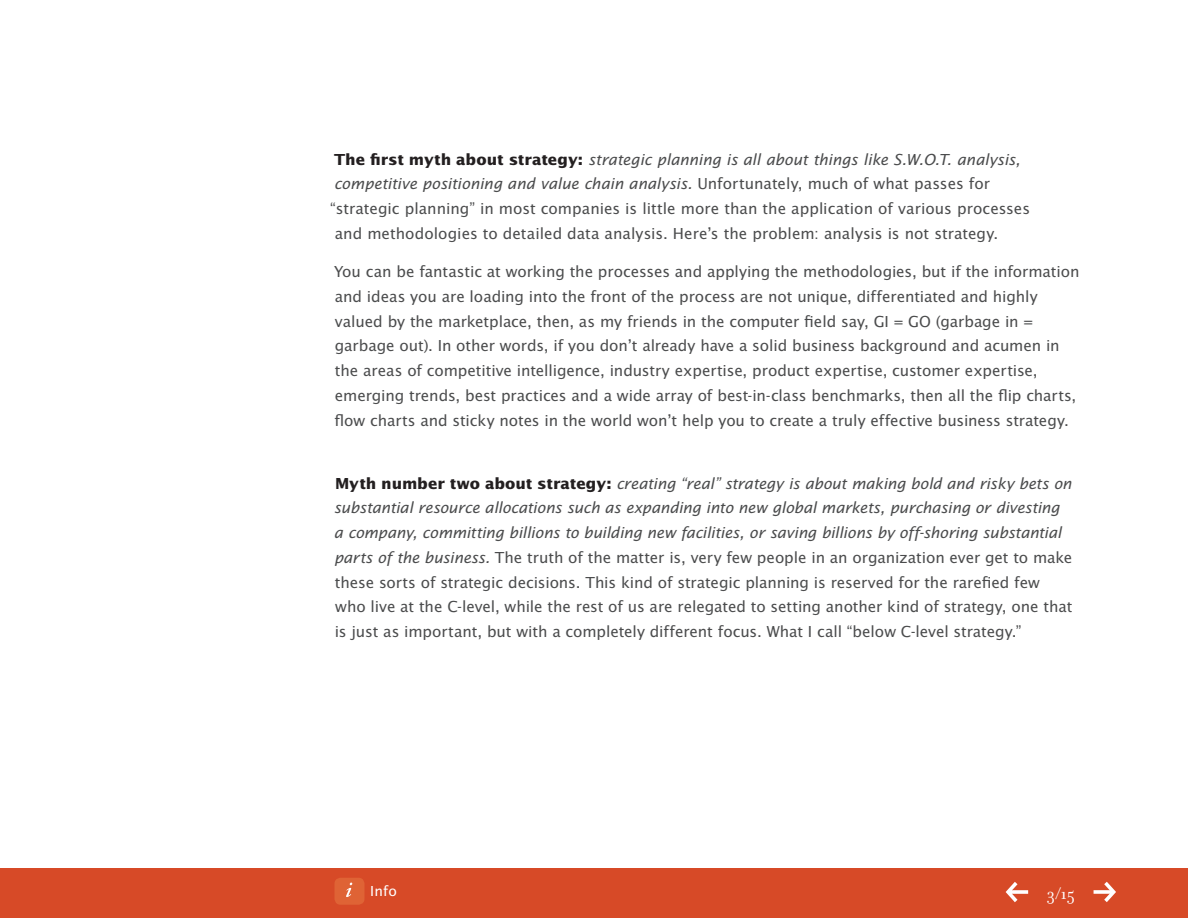
<style>
.page{position:relative;width:1188px;height:918px;background:#fff}
.page>*{position:absolute;margin:0;border:0;box-sizing:border-box;transform-origin:0 0}
.t1{font:18px "Filosofia OT";color:#fff}
.t2{font:16.5px/24.8px "Lucida Sans EFOP";letter-spacing:-.005em;color:#4b4c4d}
.t3{font:15px "Lucida Sans EFOP";color:#fff}
.s1{font-weight:700;color:#231f20}
.s2{font-style:italic}
</style>
<div class="page">
<div style="left:0;top:869px;width:1188px;height:49px;background:#d74a27"></div>
<div style="left:334px;top:878px;width:30px;height:27px;background:#df6335;border-radius:6px"></div>
<svg style="left:346px;top:883px;width:6px;height:14px"></svg>
<svg style="left:1006px;top:882px;width:22px;height:20px"></svg>
<svg style="left:1094px;top:882px;width:22px;height:20px"></svg>
<p class="t2" style="left:330px;top:148px;width:701px"><span class="s1">The first myth about strategy:</span> <span class="s2">strategic planning is all about things like S.W.O.T. analysis, competitive positioning and value chain analysis.</span> Unfortunately, much of what passes for “strategic planning” in most companies is little more than the application of various processes and methodologies to detailed data analysis. Here’s the problem: analysis is not strategy.</p>
<p class="t2" style="left:334px;top:260px;width:747px">You can be fantastic at working the processes and applying the methodologies, but if the information and ideas you are loading into the front of the process are not unique, differentiated and highly valued by the marketplace, then, as my friends in the computer field say, GI = GO (garbage in = garbage out). In other words, if you don’t already have a solid business background and acumen in the areas of competitive intelligence, industry expertise, product expertise, customer expertise, emerging trends, best practices and a wide array of best-in-class benchmarks, then all the flip charts, flow charts and sticky notes in the world won’t help you to create a truly effective business strategy.</p>
<p class="t2" style="left:334px;top:472px;width:740px"><span class="s1">Myth number two about strategy:</span> <span class="s2">creating “real” strategy is about making bold and risky bets on substantial resource allocations such as expanding into new global markets, purchasing or divesting a company, committing billions to building new facilities, or saving billions by off-shoring substantial parts of the business.</span> The truth of the matter is, very few people in an organization ever get to make these sorts of strategic decisions. This kind of strategic planning is reserved for the rarefied few who live at the C-level, while the rest of us are relegated to setting another kind of strategy, one that is just as important, but with a completely different focus. What I call “below C-level strategy.”</p>
<p class="t3" style="left:370px;top:883px;width:28px">Info</p>
<p class="t1" style="left:1047px;top:884px;width:29px">3/15</p>
</div>
